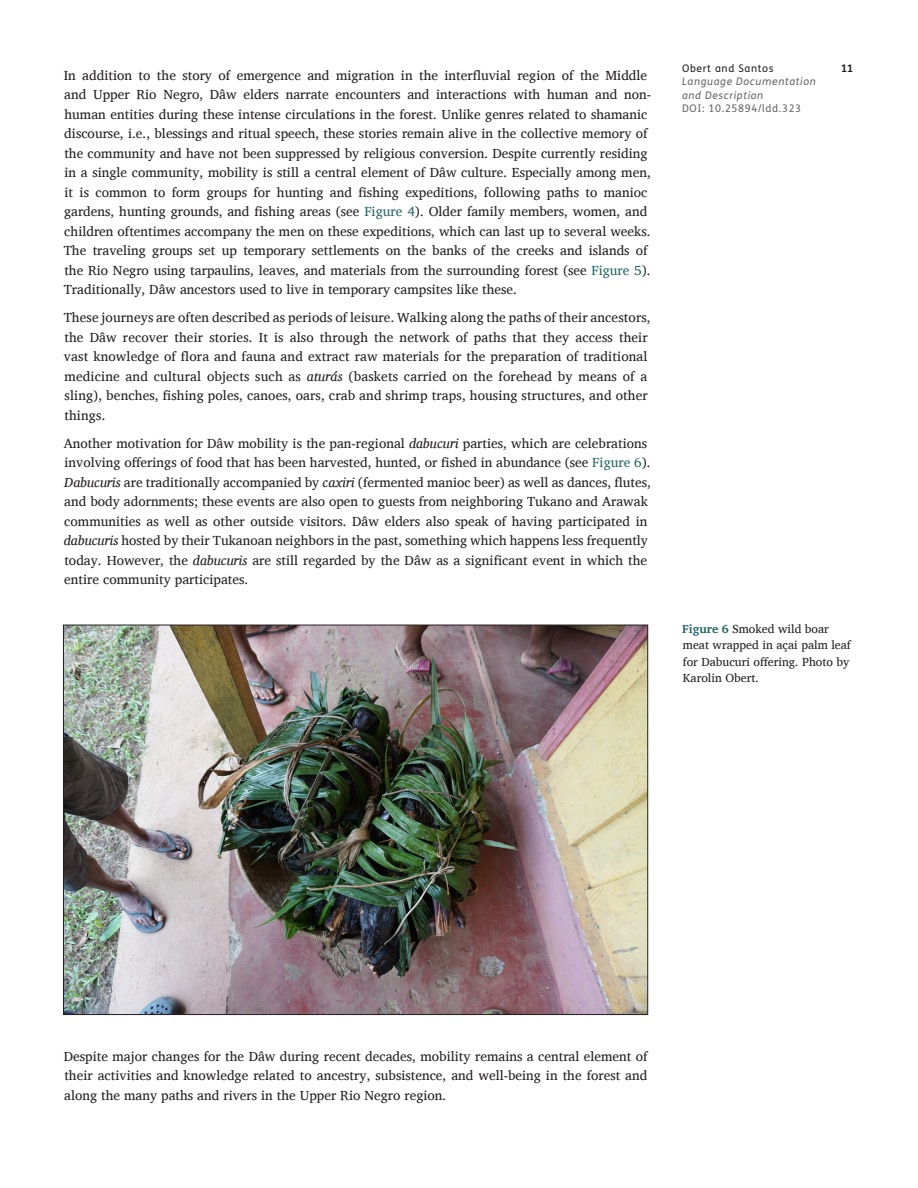
<style>
.page{position:relative;width:918px;height:1188px;background:#fff}
.page>*{position:absolute;margin:0;border:0;box-sizing:border-box;transform-origin:0 0}
.Body_Copy{font:13.5px/19.5px "Charis SIL";color:#231f20}
.Figure_copy{font:12px/16.5px "Charis SIL";color:#231f20}
.t1{font:italic 10.5px/13.5px "FS Me";letter-spacing:.06em;color:#636366}
.t2{font:10.5px "FS Me";letter-spacing:.06em;color:#636366}
.t3{font:10.5px "FS Me";letter-spacing:.06em;color:#231f20}
.t4{font:700 10.5px "FS Me";color:#231f20}
.s1{color:#226665}
.s2{font-style:italic}
.s3{font-weight:700;color:#226665}
</style>
<div class="page">
<img style="left:65px;top:627px;width:581px;height:386px">
<p class="Body_Copy" style="left:64px;top:66px;width:589px">In addition to the story of emergence and migration in the interfluvial region of the Middle and Upper Rio Negro, Dâw elders narrate encounters and interactions with human and non&shy;human entities during these intense circulations in the forest. Unlike genres related to shamanic discourse, i.e., blessings and ritual speech, these stories remain alive in the collective memory of the community and have not been suppressed by religious conversion. Despite currently residing in a single community, mobility is still a central element of Dâw culture. Especially among men, it is common to form groups for hunting and fishing expeditions, following paths to manioc gardens, hunting grounds, and fishing areas (see <span class="s1">Figure 4</span>). Older family members, women, and children oftentimes accompany the men on these expeditions, which can last up to several weeks.<br>The traveling groups set up temporary settlements on the banks of the creeks and islands of the Rio Negro using tarpaulins, leaves, and materials from the surrounding forest (see <span class="s1">Figure 5</span>).<br>Traditionally, Dâw ancestors used to live in temporary campsites like these.</p>
<p class="Body_Copy" style="left:64px;top:308px;width:588px">These journeys are often described as periods of leisure. Walking along the paths of their ancestors, the Dâw recover their stories. It is also through the network of paths that they access their vast knowledge of flora and fauna and extract raw materials for the preparation of traditional medicine and cultural objects such as <span class="s2">aturás</span> (baskets carried on the forehead by means of a sling), benches, fishing poles, canoes, oars, crab and shrimp traps, housing structures, and other things.</p>
<p class="Body_Copy" style="left:64px;top:434px;width:589px">Another motivation for Dâw mobility is the pan-regional <span class="s2">dabucuri</span> parties, which are celebrations involving offerings of food that has been harvested, hunted, or fished in abundance (see <span class="s1">Figure 6</span>).<br><span class="s2">Dabucuris</span> are traditionally accompanied by <span class="s2">caxiri</span> (fermented manioc beer) as well as dances, flutes, and body adornments; these events are also open to guests from neighboring Tukano and Arawak communities as well as other outside visitors. Dâw elders also speak of having participated in <span class="s2">dabucuris</span> hosted by their Tukanoan neighbors in the past, something which happens less frequently today. However, the <span class="s2">dabucuris</span> are still regarded by the Dâw as a significant event in which the entire community participates.</p>
<p class="t3" style="left:682px;top:62px;width:93px">Obert and Santos</p>
<p class="t4" style="left:841px;top:62px;width:14px">11</p>
<p class="t1" style="left:682px;top:75px;width:135px">Language Documentation and Description</p>
<p class="t2" style="left:682px;top:102px;width:121px">DOI: 10.25894/ldd.323</p>
<p class="Figure_copy" style="left:682px;top:620px;width:170px"><span class="s3">Figure 6</span> Smoked wild boar meat wrapped in açai palm leaf for Dabucuri offering. Photo by<br>Karolin Obert.</p>
<p class="Body_Copy" style="left:64px;top:1047px;width:585px;text-align:justify">Despite major changes for the Dâw during recent decades, mobility remains a central element of their activities and knowledge related to ancestry, subsistence, and well-being in the forest and along the many paths and rivers in the Upper Rio Negro region.</p>
</div>
